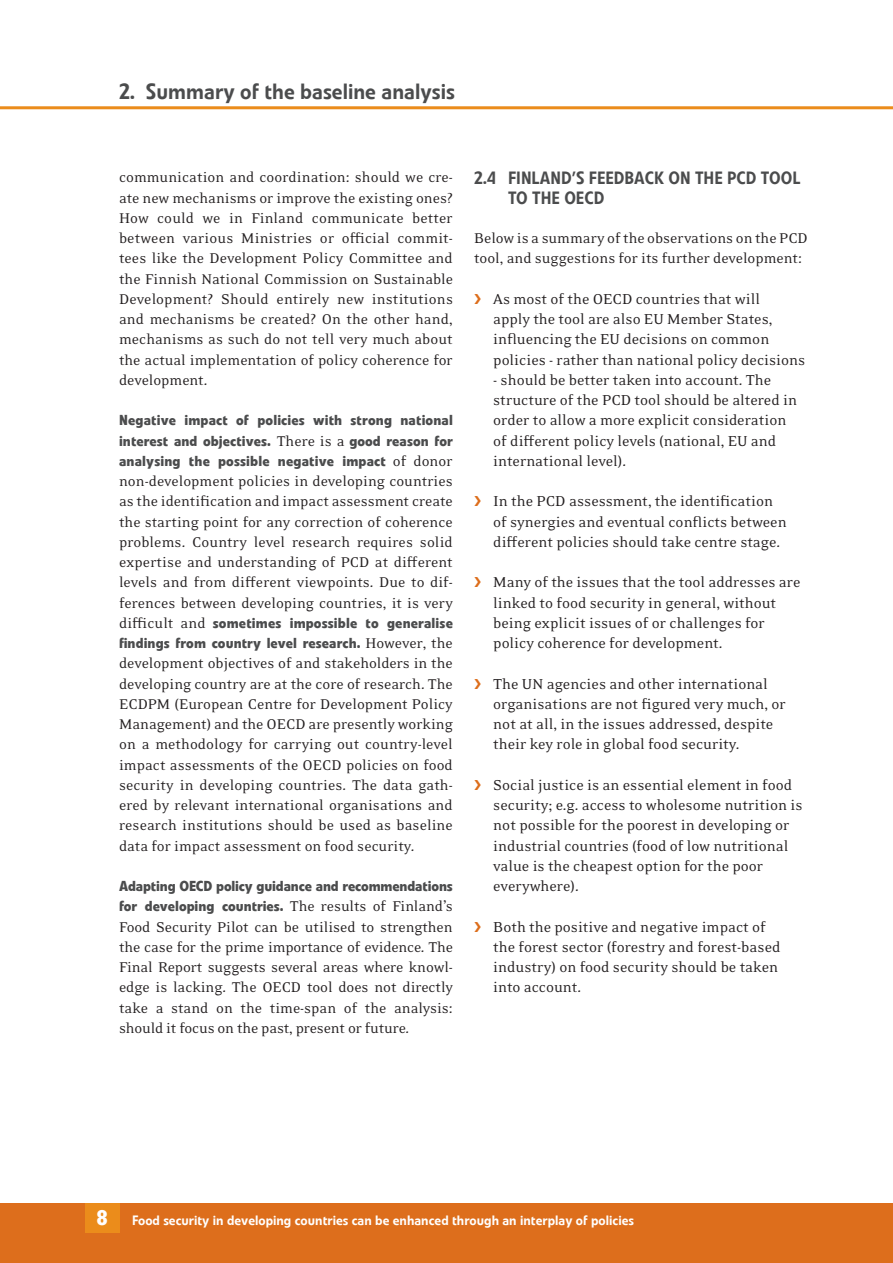
<style>
.page{position:relative;width:893px;height:1263px;background:#fff}
.page>*{position:absolute;margin:0;border:0;box-sizing:border-box;transform-origin:0 0}
.t1{font:500 21.9px "Veto Com";color:#4b4c4d}
.t2{font:700 21px "Veto Com";color:#fff}
.t3{font:500 17.7px/20.2px "Veto Com";color:#4b4c4d}
.t4{font:16.5px/20.2px "Eidetic Neo OT";color:#231f20}
.t5{font:16.2px/20.2px "Eidetic Neo OT";color:#231f20;text-align:justify}
.t6{font:700 14.4px/20.2px "Veto Com";letter-spacing:.005em;color:#4b4c4d}
.t7{font:500 13.5px "Veto Com";color:#fff}
.s1{font-family:"Eidetic Neo OT";font-weight:400;font-size:16.2px;color:#231f20}
</style>
<div class="page">
<hr style="left:0;top:106px;width:893px;height:3px;background:#eb8c1b">
<div style="left:0;top:1203px;width:893px;height:60px;background:#dd6e1c"></div>
<div style="left:85px;top:1203px;width:34px;height:30px;background:#eb8c1b"></div>
<h1 class="t1" style="left:119px;top:78px;width:338px">2. Summary of the baseline analysis</h1>
<p class="t5" style="left:119px;top:168px;width:335px">communication and coordination: should we cre&shy;ate new mechanisms or improve the existing ones?<br>How could we in Finland communicate better between various Ministries or official commit&shy;tees like the Development Policy Committee and the Finnish National Commission on Sustainable Development? Should entirely new institutions and mechanisms be created? On the other hand, mechanisms as such do not tell very much about the actual implementation of policy coherence for development.</p>
<p class="t6" style="left:119px;top:410px;width:335px;text-align:justify">Negative impact of policies with strong national interest and objectives. <span class="s1">There is a</span> good reason for analysing the possible negative impact <span class="s1">of donor</span></p>
<p class="t5" style="left:119px;top:471px;width:335px">non-development policies in developing countries as the identification and impact assessment create the starting point for any correction of coherence problems. Country level research requires solid expertise and understanding of PCD at different levels and from different viewpoints. Due to dif&shy;ferences between developing countries, it is very</p>
<p class="t6" style="left:119px;top:613px;width:335px"><span class="s1">difficult and</span> sometimes impossible to generalise findings from country level research. <span class="s1">However, the</span></p>
<p class="t5" style="left:119px;top:654px;width:335px">development objectives of and stakeholders in the developing country are at the core of research. The ECDPM (European Centre for Development Policy Management) and the OECD are presently working on a methodology for carrying out country-level impact assessments of the OECD policies on food security in developing countries. The data gath&shy;ered by relevant international organisations and research institutions should be used as baseline data for impact assessment on food security.</p>
<p class="t6" style="left:119px;top:876px;width:335px">Adapting OECD policy guidance and recommendations for developing countries. <span class="s1">The results of Finland’s</span></p>
<p class="t5" style="left:119px;top:917px;width:336px">Food Security Pilot can be utilised to strengthen the case for the prime importance of evidence. The Final Report suggests several areas where knowl&shy;edge is lacking. The OECD tool does not directly take a stand on the time-span of the analysis: should it focus on the past, present or future.</p>
<p class="t3" style="left:508px;top:168px;width:294px;text-indent:-34px">2.4 FINLAND’S FEEDBACK ON THE PCD TOOL<br>TO THE OECD</p>
<p class="t5" style="left:474px;top:228px;width:335px">Below is a summary of the observations on the PCD tool, and suggestions for its further development:</p>
<p class="t4" style="left:493px;top:289px;width:313px">As most of the OECD countries that will<br>apply the tool are also EU Member States, influencing the EU decisions on common policies - rather than national policy decisions</p>
<p class="t4" style="left:493px;top:370px;width:305px">- should be better taken into account. The structure of the PCD tool should be altered in order to allow a more explicit consideration of different policy levels (national, EU and international level).</p>
<p class="t4" style="left:493px;top:492px;width:295px">In the PCD assessment, the identification of synergies and eventual conflicts between different policies should take centre stage.</p>
<p class="t4" style="left:493px;top:573px;width:309px">Many of the issues that the tool addresses are linked to food security in general, without being explicit issues of or challenges for policy coherence for development.</p>
<p class="t4" style="left:493px;top:674px;width:294px">The UN agencies and other international organisations are not figured very much, or not at all, in the issues addressed, despite their key role in global food security.</p>
<p class="t4" style="left:493px;top:775px;width:311px">Social justice is an essential element in food security; e.g. access to wholesome nutrition is not possible for the poorest in developing or industrial countries (food of low nutritional value is the cheapest option for the poor everywhere).</p>
<p class="t4" style="left:493px;top:917px;width:289px">Both the positive and negative impact of the forest sector (forestry and forest-based industry) on food security should be taken into account.</p>
<p class="t2" style="left:96px;top:1205px;width:13px">8</p>
<p class="t7" style="left:132px;top:1212px;width:503px">Food security in developing countries can be enhanced through an interplay of policies</p>
</div>
